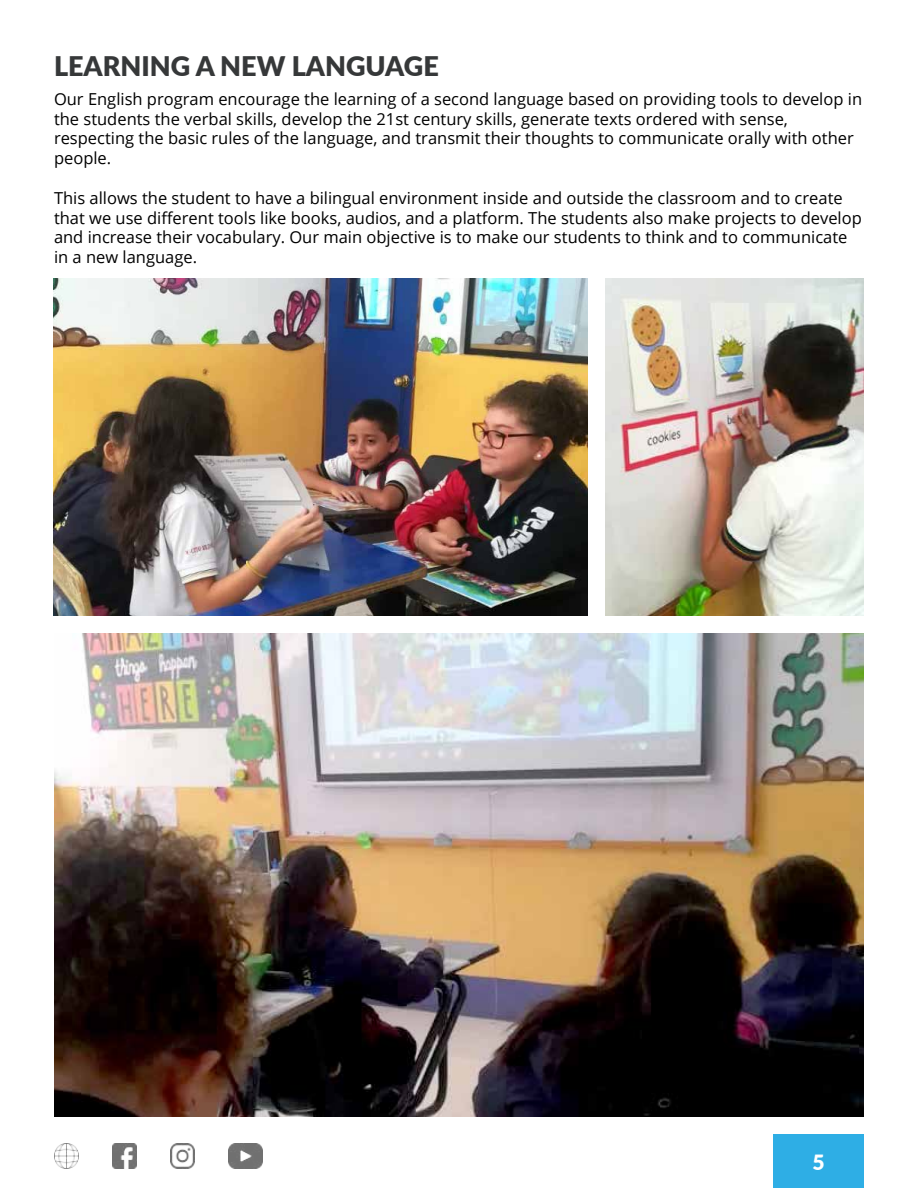
<style>
.page{position:relative;width:918px;height:1188px;background:#fff}
.page>*{position:absolute;margin:0;border:0;box-sizing:border-box;transform-origin:0 0}
.t1{font:900 27px "Lato";color:#363839}
.t2{font:900 21px "Lato";color:#fff}
.t3{font:16.5px/19.8px "Open Sans";color:#000}
</style>
<div class="page">
<div style="left:773px;top:1134px;width:91px;height:54px;background:#2eaee5"></div>
<img style="left:54px;top:1144px;width:25px;height:25px">
<img style="left:112px;top:1144px;width:25px;height:25px">
<img style="left:170px;top:1144px;width:25px;height:25px">
<img style="left:228px;top:1144px;width:35px;height:24px">
<img style="left:53px;top:279px;width:534px;height:337px">
<img style="left:605px;top:279px;width:258px;height:337px">
<img style="left:54px;top:634px;width:810px;height:482px">
<h1 class="t1" style="left:54px;top:46px;width:386px">LEARNING A NEW LANGUAGE</h1>
<p class="t3" style="left:54px;top:89px;width:810px">Our English program encourage the learning of a second language based on providing tools to develop in the students the verbal skills, develop the 21st century skills, generate texts ordered with sense, respecting the basic rules of the language, and transmit their thoughts to communicate orally with other people.</p>
<p class="t3" style="left:54px;top:188px;width:809px">This allows the student to have a bilingual environment inside and outside the classroom and to create that we use different tools like books, audios, and a platform. The students also make projects to develop and increase their vocabulary. Our main objective is to make our students to think and to communicate in a new language.</p>
<p class="t2" style="left:813px;top:1146px;width:14px">5</p>
</div>
